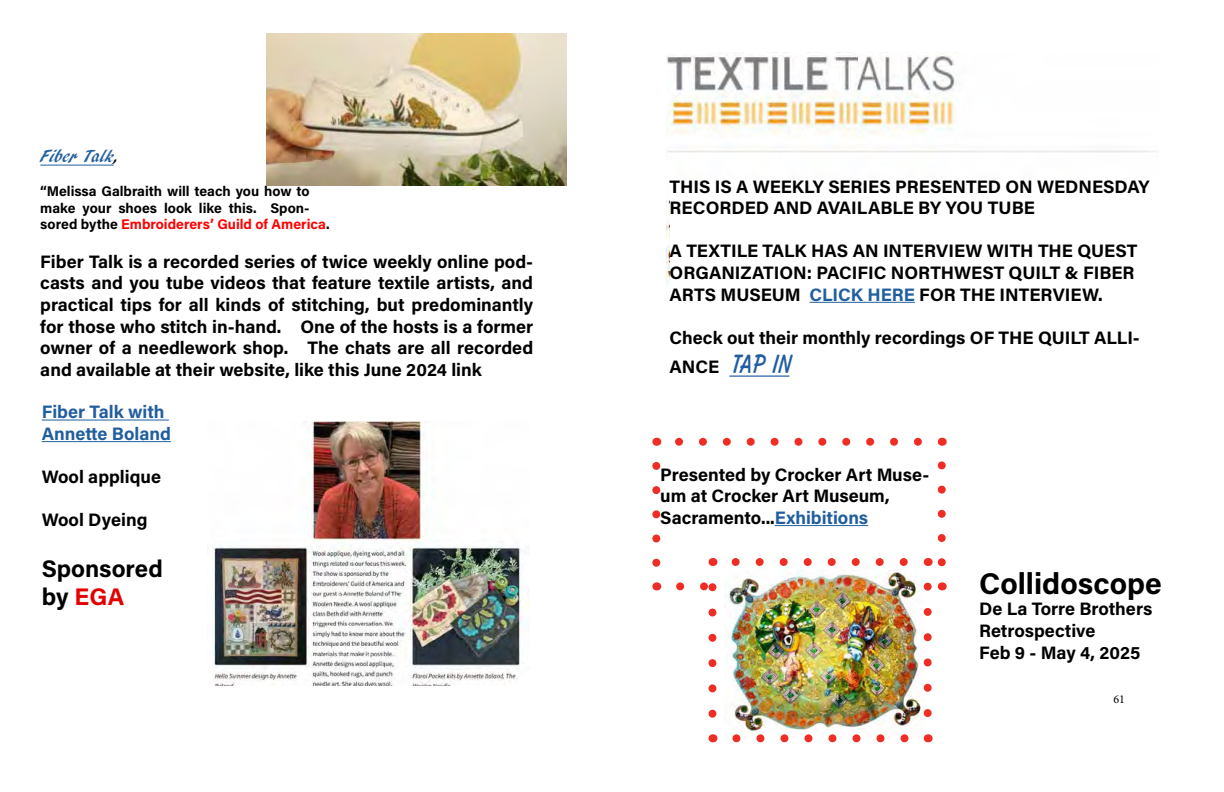
<style>
.page{position:relative;width:1224px;height:792px;background:#fff}
.page>*{position:absolute;margin:0;border:0;box-sizing:border-box;transform-origin:0 0}
.t1{font:700 30px "Acumin Pro";color:#000}
.t2{font:700 24px/28.8px "Acumin Pro";color:#000}
.t3{font:24px "Brunei";color:#215e9e}
.t4{font:700 18px/21.6px "Acumin Pro";color:#000}
.t5{font:700 18px/21.6px "Acumin Pro";color:#215e9e}
.t6{font:18px "ARBLANCA";color:#215e9e}
.t7{font:700 14px/16.8px "Acumin Pro";color:#000}
.t8{font:12px "Minion Pro";color:#000}
.s1{color:#000}
.s2{color:#f00}
.s3{color:#e50000}
.s4{color:#215e9e}
.s5{font-family:"Acumin Pro";font-weight:700;font-size:18px;color:#000}
</style>
<div class="page">
<hr style="left:40px;top:165px;width:74px;height:1px;background:#215e9e">
<img style="left:207px;top:421px;width:323px;height:264px">
<hr style="left:42px;top:420px;width:127px;height:1px;background:#215e9e">
<hr style="left:42px;top:441px;width:129px;height:1px;background:#215e9e">
<img style="left:667px;top:54px;width:489px;height:231px">
<div style="left:670px;top:179px;width:494px;height:220px;background:#fff"></div>
<hr style="left:810px;top:302px;width:105px;height:1px;background:#215e9e">
<hr style="left:729px;top:376px;width:60px;height:1px;background:#215e9e">
<hr style="left:775px;top:525px;width:93px;height:1px;background:#215e9e">
<svg style="left:652px;top:466px;width:8px;height:101px"></svg>
<svg style="left:938px;top:461px;width:8px;height:101px"></svg>
<svg style="left:675px;top:438px;width:243px;height:8px"></svg>
<img style="left:732px;top:562px;width:192px;height:176px">
<svg style="left:736px;top:734px;width:180px;height:8px"></svg>
<img style="left:680px;top:575px;width:252px;height:151px">
<svg style="left:731px;top:558px;width:173px;height:8px"></svg>
<img style="left:267px;top:33px;width:300px;height:153px">
<p class="t6" style="left:40px;top:146px;width:79px">Fiber Talk<span class="s1">,</span></p>
<p class="t7" style="left:40px;top:182px;width:291px">“Melissa Galbraith will teach you how to make your shoes look like this. Spon&shy;sored bythe <span class="s2">Embroiderers’ Guild of America</span>.</p>
<p class="t4" style="left:40px;top:250px;width:494px;text-align:justify">Fiber Talk is a recorded series of twice weekly online pod&shy;casts and you tube videos that feature textile artists, and practical tips for all kinds of stitching, but predominantly for those who stitch in-hand. One of the hosts is a former owner of a needlework shop. The chats are all recorded and available at their website, like this June 2024 link</p>
<p class="t5" style="left:42px;top:400px;width:131px">Fiber Talk with<br>Annette Boland</p>
<p class="t4" style="left:42px;top:465px;width:121px">Wool applique</p>
<p class="t4" style="left:42px;top:508px;width:107px">Wool Dyeing</p>
<h2 class="t2" style="left:42px;top:553px;width:123px">Sponsored by <span class="s3">EGA</span></h2>
<p class="t4" style="left:670px;top:175px;width:481px">THIS IS A WEEKLY SERIES PRESENTED ON WEDNESDAY<br>RECORDED AND AVAILABLE BY YOU TUBE</p>
<p class="t4" style="left:670px;top:239px;width:469px">A TEXTILE TALK HAS AN INTERVIEW WITH THE QUEST<br>ORGANIZATION: PACIFIC NORTHWEST QUILT &amp; FIBER<br>ARTS MUSEUM <span class="s4">CLICK HERE</span> FOR THE INTERVIEW.</p>
<p class="t4" style="left:670px;top:326px;width:472px">Check out their monthly recordings OF THE QUILT ALLI-</p>
<h2 class="t3" style="left:670px;top:349px;width:121px"><span class="s5">ANCE</span> TAP IN</h2>
<p class="t4" style="left:660px;top:463px;width:271px">Presented by Crocker Art Muse&shy;um at Crocker Art Museum,<br>Sacramento...<span class="s4">Exhibitions</span></p>
<h1 class="t1" style="left:979px;top:562px;width:184px">Collidoscope</h1>
<p class="t4" style="left:979px;top:597px;width:175px">De La Torre Brothers<br>Retrospective<br>Feb 9 - May 4, 2025</p>
<p class="t8" style="left:1113px;top:691px;width:13px">61</p>
</div>
